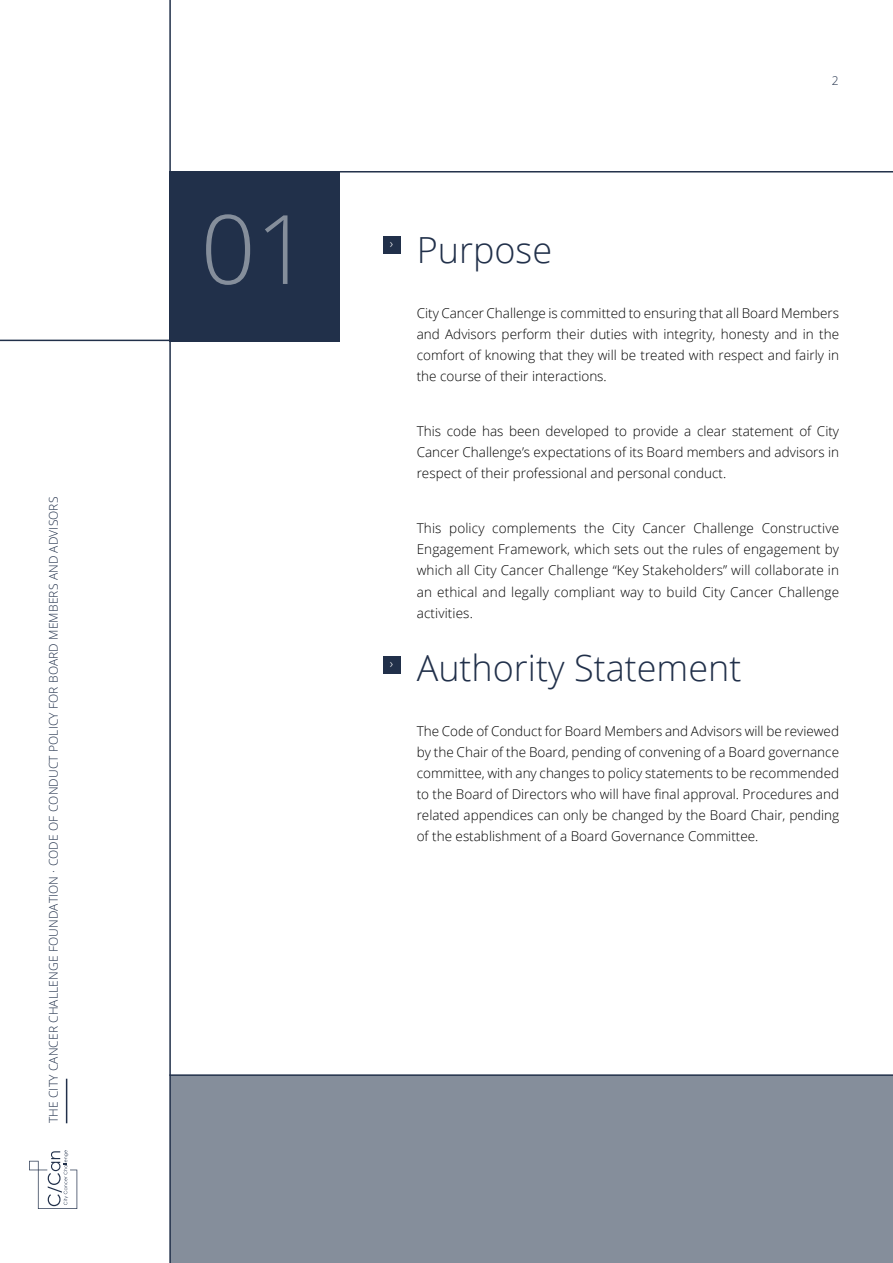
<style>
.page{position:relative;width:893px;height:1263px;background:#fff}
.page>*{position:absolute;margin:0;border:0;box-sizing:border-box;transform-origin:0 0}
.t1{font:300 96px "Open Sans";color:#858e9b}
.t2{font:300 36px "Open Sans";color:#21304a}
.t3{font:300 13.5px/21px "Open Sans";color:#000;text-align:justify}
.t4{font:300 13.5px "Open Sans";color:#fff}
.t5{font:300 12px "Open Sans";letter-spacing:.01em;color:#21304a}
</style>
<div class="page">
<div style="left:170px;top:1076px;width:723px;height:187px;background:#858e9b"></div>
<hr style="left:66px;top:1079px;width:1px;height:44px;background:#21304a">
<svg style="left:29px;top:1150px;width:48px;height:59px"></svg>
<hr style="left:169px;top:0;width:2px;height:1263px;background:#21304a">
<div style="left:169px;top:171px;width:170px;height:170px;background:#21304a"></div>
<hr style="left:0;top:340px;width:339px;height:1px;background:#21304a">
<div style="left:383px;top:236px;width:17px;height:18px;background:#21304a"></div>
<div style="left:383px;top:656px;width:17px;height:17px;background:#21304a"></div>
<hr style="left:169px;top:171px;width:724px;height:2px;background:#21304a">
<hr style="left:169px;top:1074px;width:724px;height:2px;background:#21304a">
<p class="t5" style="left:45px;top:1123px;width:628px;rotate:-90deg">THE CITY CANCER CHALLENGE FOUNDATION · CODE OF CONDUCT POLICY FOR BOARD MEMBERS AND ADVISORS</p>
<h1 class="t1" style="left:201px;top:183px;width:111px">01</h1>
<p class="t5" style="left:832px;top:72px;width:8px">2</p>
<p class="t4" style="left:390px;top:234px;width:5px">›</p>
<p class="t4" style="left:390px;top:654px;width:5px">›</p>
<h2 class="t2" style="left:417px;top:226px;width:137px">Purpose</h2>
<p class="t3" style="left:417px;top:303px;width:424px">City Cancer Challenge is committed to ensuring that all Board Members and Advisors perform their duties with integrity, honesty and in the comfort of knowing that they will be treated with respect and fairly in the course of their interactions.</p>
<p class="t3" style="left:417px;top:421px;width:424px">This code has been developed to provide a clear statement of City Cancer Challenge’s expectations of its Board members and advisors in respect of their professional and personal conduct.</p>
<p class="t3" style="left:417px;top:518px;width:424px">This policy complements the City Cancer Challenge Constructive Engagement Framework, which sets out the rules of engagement by which all City Cancer Challenge “Key Stakeholders” will collaborate in an ethical and legally compliant way to build City Cancer Challenge activities.</p>
<h2 class="t2" style="left:417px;top:643px;width:326px">Authority Statement</h2>
<p class="t3" style="left:417px;top:720px;width:424px">The Code of Conduct for Board Members and Advisors will be reviewed by the Chair of the Board, pending of convening of a Board governance committee, with any changes to policy statements to be recommended to the Board of Directors who will have final approval. Procedures and related appendices can only be changed by the Board Chair, pending of the establishment of a Board Governance Committee.</p>
</div>
